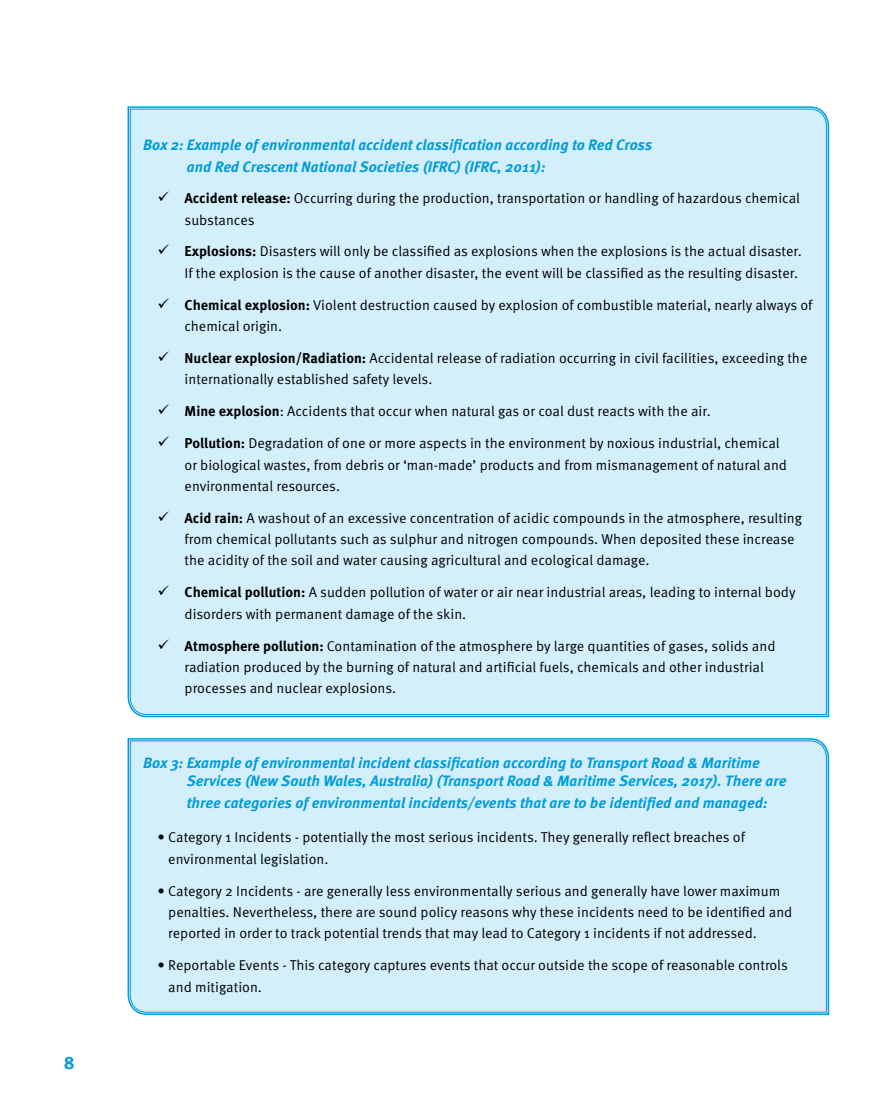
<style>
.page{position:relative;width:893px;height:1106px;background:#fff}
.page>*{position:absolute;margin:0;border:0;box-sizing:border-box;transform-origin:0 0}
.t1{font:700 18px "Meta Pro";color:#009cdc}
.t2{font:italic 700 15px/21.6px "Meta Pro";color:#009cdc}
.t3{font:14.25px/21.3px "Meta Pro";color:#000}
.s1{font-weight:700}
</style>
<div class="page">
<div style="left:130px;top:109px;width:697px;height:606px;background:#d4effc"></div>
<svg style="left:127px;top:738px;width:703px;height:277px;background:#4fbae6"></svg>
<div style="left:130px;top:740px;width:697px;height:272px;background:#d4effc"></div>
<svg style="left:169px;top:203px;width:15px;height:1px"></svg>
<svg style="left:169px;top:256px;width:15px;height:1px"></svg>
<svg style="left:169px;top:310px;width:15px;height:1px"></svg>
<svg style="left:169px;top:363px;width:15px;height:1px"></svg>
<svg style="left:169px;top:416px;width:15px;height:1px"></svg>
<svg style="left:169px;top:448px;width:15px;height:1px"></svg>
<svg style="left:169px;top:523px;width:15px;height:1px"></svg>
<svg style="left:169px;top:597px;width:15px;height:1px"></svg>
<svg style="left:169px;top:650px;width:15px;height:1px"></svg>
<p class="t1" style="left:64px;top:1051px;width:12px">8</p>
<p class="t2" style="left:187px;top:134px;width:467px;text-indent:-44px">Box 2: Example of environmental accident classification according to Red Cross and Red Crescent National Societies (IFRC) (IFRC, 2011):</p>
<p class="t3" style="left:185px;top:188px;width:617px;text-indent:-27px">✓ <span class="s1">Accident release:</span> Occurring during the production, transportation or handling of hazardous chemical substances</p>
<p class="t3" style="left:158px;top:241px;width:646px;text-align:right">✓ <span class="s1">Explosions:</span> D isasters will only be classified as explosions when the explosions is the actual disaster.<br>If the explosion is the cause of another disaster, the event will be classified as the resulting disaster.</p>
<p class="t3" style="left:185px;top:294px;width:630px;text-indent:-27px">✓ <span class="s1">Chemical explosion:</span> Violent destruction caused by explosion of combustible material, nearly always of chemical origin.</p>
<p class="t3" style="left:185px;top:348px;width:624px;text-indent:-27px">✓ <span class="s1">Nuclear explosion/Radiation:</span> Accidental release of radiation occurring in civil facilities, exceeding the internationally established safety levels.</p>
<p class="t3" style="left:158px;top:401px;width:555px">✓ <span class="s1">Mine explosion</span>: Accidents that occur when natural gas or coal dust reacts with the air.</p>
<p class="t3" style="left:185px;top:433px;width:604px;text-indent:-27px">✓ <span class="s1">Pollution:</span> Degradation of one or more aspects in the environment by noxious industrial, chemical or biological wastes, from debris or ‘man-made’ products and from mismanagement of natural and environmental resources.</p>
<p class="t3" style="left:185px;top:507px;width:619px;text-indent:-27px">✓ <span class="s1">Acid rain:</span> A washout of an excessive concentration of acidic compounds in the atmosphere, resulting from chemical pollutants such as sulphur and nitrogen compounds. When deposited these increase the acidity of the soil and water causing agricultural and ecological damage.</p>
<p class="t3" style="left:185px;top:582px;width:612px;text-indent:-27px">✓ <span class="s1">Chemical pollution:</span> A sudden pollution of water or air near industrial areas, leading to internal body disorders with permanent damage of the skin.</p>
<p class="t3" style="left:185px;top:635px;width:592px;text-indent:-27px">✓ <span class="s1">Atmosphere pollution:</span> Contamination of the atmosphere by large quantities of gases, solids and radiation produced by the burning of natural and artificial fuels, chemicals and other industrial processes and nuclear explosions.</p>
<p class="t2" style="left:187px;top:754px;width:601px;line-height:18px;text-indent:-43px">Box 3: Example of environmental incident classification according to Transport Road &amp; Maritime<br>Services (New South Wales, Australia) (Transport Road &amp; Maritime Services, 2017). There are</p>
<p class="t2" style="left:187px;top:792px;width:582px">three categories of environmental incidents/events that are to be identified and managed:</p>
<p class="t3" style="left:168px;top:827px;width:578px;text-indent:-11px">• Category 1 Incidents - potentially the most serious incidents. They generally reflect breaches of environmental legislation.</p>
<p class="t3" style="left:168px;top:880px;width:626px;text-indent:-11px">• Category 2 Incidents - are generally less environmentally serious and generally have lower maximum penalties. N evertheless, there are sound policy reasons why these incidents need to be identified and reported in order to track potential trends that may lead to Category 1 incidents if not addressed.</p>
<p class="t3" style="left:168px;top:955px;width:621px;text-indent:-11px">• Reportable Events - This category captures events that occur outside the scope of reasonable controls and mitigation.</p>
</div>
